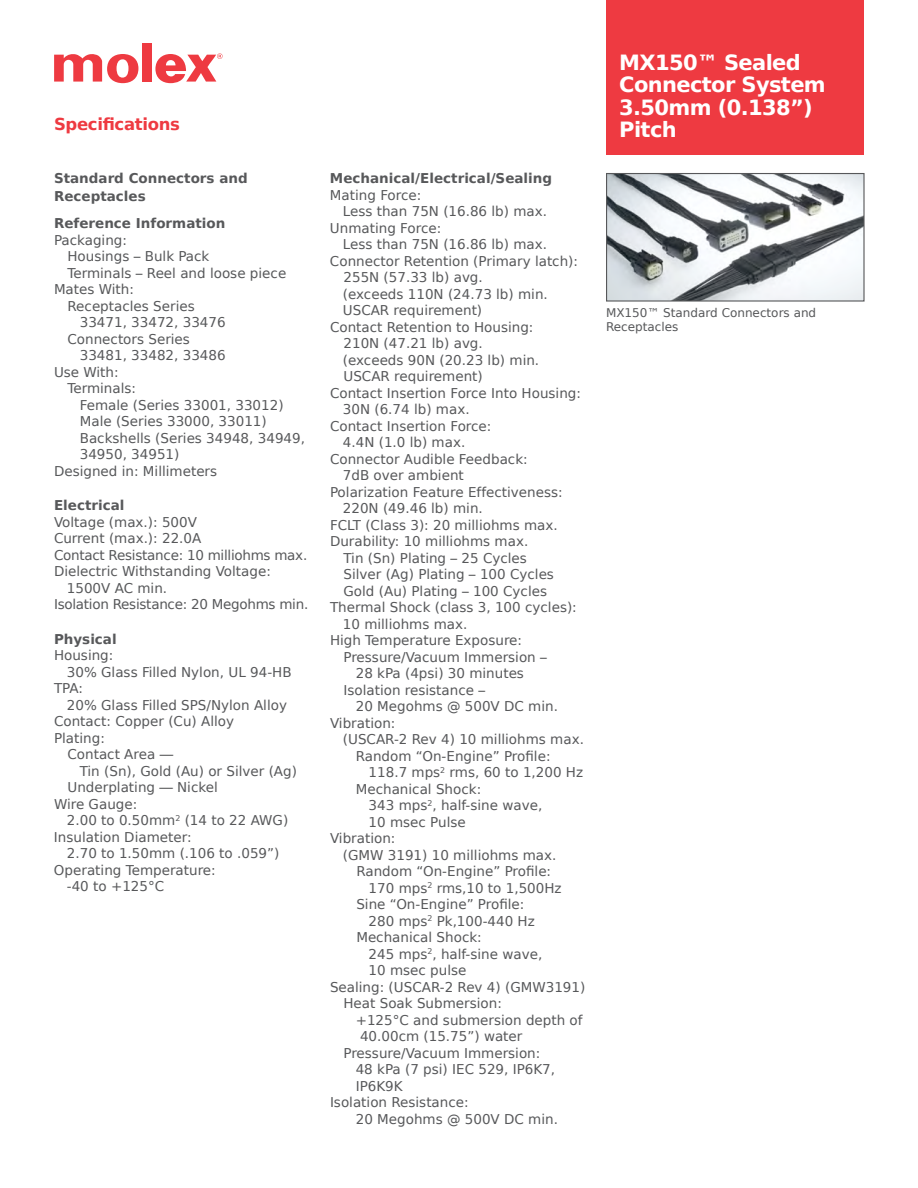
<style>
.page{position:relative;width:918px;height:1188px;background:#fff}
.page>*{position:absolute;margin:0;border:0;box-sizing:border-box;transform-origin:0 0}
.product_name{font:700 21px/22.5px "Bitstream Vera Sans";letter-spacing:-.03em;color:#fff}
.subhead_red{font:700 16.5px "Bitstream Vera Sans";letter-spacing:-.02em;color:#ee3a41}
.text_body{font:13.5px/16.5px "Bitstream Vera Sans";color:#57585a}
.subhead_specificatio{font:700 13.5px/18px "Bitstream Vera Sans";color:#57585a}
.text_body-2{font:13.5px "Bitstream Vera Sans";letter-spacing:-.02em;color:#57585a}
.t1{font:12px/13.5px "Bitstream Vera Sans";color:#57585a}
</style>
<div class="page">
<div style="left:142px;top:43px;width:9px;height:39px;background:#ee3a41"></div>
<svg style="left:54px;top:54px;width:84px;height:29px"></svg>
<svg style="left:155px;top:53px;width:68px;height:30px"></svg>
<div style="left:606px;top:0;width:258px;height:154px;background:#ee3a41"></div>
<img style="left:608px;top:175px;width:255px;height:125px">
<div style="left:606px;top:173px;width:259px;height:129px;border:1px solid #57585a"></div>
<p class="subhead_red" style="left:54px;top:114px;width:127px">Specifications</p>
<p class="subhead_specificatio" style="left:54px;top:170px;width:195px">Standard Connectors and<br>Receptacles</p>
<p class="subhead_specificatio" style="left:54px;top:215px;width:173px">Reference Information</p>
<p class="text_body" style="left:54px;top:232px;width:75px">Packaging:</p>
<p class="text_body" style="left:68px;top:248px;width:143px">Housings – Bulk Pack</p>
<p class="text_body" style="left:68px;top:265px;width:220px">Terminals – Reel and loose piece</p>
<p class="text_body" style="left:54px;top:281px;width:82px">Mates With:</p>
<p class="text_body" style="left:68px;top:298px;width:129px">Receptacles Series</p>
<p class="text_body" style="left:80px;top:314px;width:147px">33471, 33472, 33476</p>
<p class="text_body" style="left:68px;top:331px;width:124px">Connectors Series</p>
<p class="text_body" style="left:80px;top:347px;width:147px">33481, 33482, 33486</p>
<p class="text_body" style="left:54px;top:364px;width:66px">Use With:</p>
<p class="text_body" style="left:68px;top:380px;width:70px">Terminals:</p>
<p class="text_body" style="left:80px;top:397px;width:205px">Female (Series 33001, 33012)</p>
<p class="text_body" style="left:80px;top:413px;width:189px">Male (Series 33000, 33011)</p>
<p class="text_body" style="left:80px;top:430px;width:227px">Backshells (Series 34948, 34949,<br>34950, 34951)</p>
<p class="text_body" style="left:54px;top:463px;width:165px">Designed in: Millimeters</p>
<p class="subhead_specificatio" style="left:54px;top:497px;width:72px">Electrical</p>
<p class="text_body" style="left:54px;top:514px;width:145px">Voltage (max.): 500V</p>
<p class="text_body" style="left:54px;top:530px;width:149px">Current (max.): 22.0A</p>
<p class="text_body-2" style="left:54px;top:547px;width:255px">Contact Resistance: 10 milliohms max.</p>
<p class="text_body" style="left:54px;top:563px;width:218px">Dielectric Withstanding Voltage:</p>
<p class="text_body" style="left:67px;top:580px;width:102px">1500V AC min.</p>
<p class="text_body-2" style="left:54px;top:597px;width:256px">Isolation Resistance: 20 Megohms min.</p>
<p class="subhead_specificatio" style="left:54px;top:630px;width:64px">Physical</p>
<p class="text_body" style="left:54px;top:647px;width:61px">Housing:</p>
<p class="text_body" style="left:67px;top:664px;width:226px">30% Glass Filled Nylon, UL 94-HB</p>
<p class="text_body" style="left:54px;top:680px;width:31px">TPA:</p>
<p class="text_body" style="left:67px;top:697px;width:222px">20% Glass Filled SPS/Nylon Alloy</p>
<p class="text_body" style="left:54px;top:713px;width:182px">Contact: Copper (Cu) Alloy</p>
<p class="text_body" style="left:54px;top:730px;width:52px">Plating:</p>
<p class="text_body" style="left:68px;top:746px;width:107px">Contact Area —</p>
<p class="text_body" style="left:80px;top:763px;width:219px">Tin (Sn), Gold (Au) or Silver (Ag)</p>
<p class="text_body" style="left:68px;top:779px;width:152px">Underplating — Nickel</p>
<p class="text_body" style="left:54px;top:796px;width:85px">Wire Gauge:</p>
<p class="text_body" style="left:67px;top:812px;width:223px">2.00 to 0.50mm<sup>2</sup> (14 to 22 AWG)</p>
<p class="text_body" style="left:54px;top:829px;width:139px">Insulation Diameter:</p>
<p class="text_body" style="left:67px;top:845px;width:214px">2.70 to 1.50mm (.106 to .059”)</p>
<p class="text_body" style="left:54px;top:862px;width:163px">Operating Temperature:</p>
<p class="text_body" style="left:67px;top:878px;width:99px">-40 to +125°C</p>
<p class="subhead_specificatio" style="left:330px;top:170px;width:224px">Mechanical/Electrical/Sealing</p>
<p class="text_body" style="left:330px;top:187px;width:93px">Mating Force:</p>
<p class="text_body" style="left:343px;top:203px;width:206px">Less than 75N (16.86 lb) max.</p>
<p class="text_body" style="left:330px;top:220px;width:113px">Unmating Force:</p>
<p class="text_body" style="left:343px;top:236px;width:206px">Less than 75N (16.86 lb) max.</p>
<p class="text_body" style="left:344px;top:253px;width:236px;text-indent:-14px">Connector Retention (Primary latch):<br>255N (57.33 lb) avg.</p>
<p class="text_body" style="left:343px;top:286px;width:206px">(exceeds 110N (24.73 lb) min.<br>USCAR requirement)</p>
<p class="text_body" style="left:344px;top:319px;width:191px;text-indent:-13px">Contact Retention to Housing:<br>210N (47.21 lb) avg.</p>
<p class="text_body" style="left:343px;top:352px;width:198px">(exceeds 90N (20.23 lb) min.<br>USCAR requirement)</p>
<p class="text_body" style="left:330px;top:385px;width:253px">Contact Insertion Force Into Housing:</p>
<p class="text_body" style="left:343px;top:401px;width:128px">30N (6.74 lb) max.</p>
<p class="text_body" style="left:330px;top:418px;width:163px">Contact Insertion Force:</p>
<p class="text_body" style="left:343px;top:434px;width:124px">4.4N (1.0 lb) max.</p>
<p class="text_body" style="left:330px;top:451px;width:199px">Connector Audible Feedback:</p>
<p class="text_body" style="left:343px;top:467px;width:123px">7dB over ambient</p>
<p class="text_body" style="left:330px;top:484px;width:234px">Polarization Feature Effectiveness:</p>
<p class="text_body" style="left:343px;top:500px;width:141px">220N (49.46 lb) min.</p>
<p class="text_body" style="left:330px;top:517px;width:229px">FCLT (Class 3): 20 milliohms max.</p>
<p class="text_body" style="left:344px;top:533px;width:212px;text-indent:-14px">Durability: 10 milliohms max.<br>Tin (Sn) Plating – 25 Cycles<br>Silver (Ag) Plating – 100 Cycles<br>Gold (Au) Plating – 100 Cycles</p>
<p class="text_body" style="left:330px;top:599px;width:248px">Thermal Shock (class 3, 100 cycles):</p>
<p class="text_body" style="left:343px;top:616px;width:126px">10 milliohms max.</p>
<p class="text_body" style="left:344px;top:632px;width:205px;text-indent:-14px">High Temperature Exposure:<br>Pressure/Vacuum Immersion –</p>
<p class="text_body" style="left:344px;top:665px;width:182px;text-indent:12px">28 kPa (4psi) 30 minutes<br>Isolation resistance –</p>
<p class="text_body" style="left:356px;top:698px;width:204px">20 Megohms @ 500V DC min.</p>
<p class="text_body" style="left:330px;top:715px;width:67px">Vibration:</p>
<p class="text_body" style="left:356px;top:731px;width:230px;text-indent:-13px">(USCAR-2 Rev 4) 10 milliohms max.<br>Random “On-Engine” Profile:</p>
<p class="text_body" style="left:369px;top:764px;width:216px">118.7 mps<sup>2</sup> rms, 60 to 1,200 Hz</p>
<p class="text_body" style="left:356px;top:781px;width:127px">Mechanical Shock:</p>
<p class="text_body" style="left:369px;top:797px;width:175px">343 mps<sup>2</sup>, half-sine wave,</p>
<p class="text_body" style="left:369px;top:814px;width:99px">10 msec Pulse</p>
<p class="text_body" style="left:330px;top:830px;width:67px">Vibration:</p>
<p class="text_body" style="left:356px;top:847px;width:202px;text-indent:-13px">(GMW 3191) 10 milliohms max.<br>Random “On-Engine” Profile:</p>
<p class="text_body" style="left:356px;top:880px;width:207px;text-indent:12px">170 mps<sup>2</sup> rms,10 to 1,500Hz<br>Sine “On-Engine” Profile:</p>
<p class="text_body" style="left:356px;top:913px;width:180px;text-indent:12px">280 mps<sup>2</sup> Pk,100-440 Hz<br>Mechanical Shock:</p>
<p class="text_body" style="left:369px;top:946px;width:175px">245 mps<sup>2</sup>, half-sine wave,</p>
<p class="text_body" style="left:369px;top:962px;width:99px">10 msec pulse</p>
<p class="text_body" style="left:344px;top:979px;width:243px;text-indent:-13px">Sealing: (USCAR-2 Rev 4) (GMW3191)<br>Heat Soak Submersion:</p>
<p class="text_body" style="left:356px;top:1012px;width:228px">+125°C and submersion depth of</p>
<p class="text_body" style="left:344px;top:1028px;width:198px;text-align:center">40.00cm (15.75”) water<br>Pressure/Vacuum Immersion:</p>
<p class="text_body" style="left:356px;top:1061px;width:201px">48 kPa (7 psi) IEC 529, IP6K7,<br>IP6K9K</p>
<p class="text_body" style="left:330px;top:1094px;width:140px">Isolation Resistance:</p>
<p class="text_body" style="left:356px;top:1111px;width:204px">20 Megohms @ 500V DC min.</p>
<p class="product_name" style="left:619px;top:51px;width:208px">MX150™ Sealed<br>Connector System<br>3.50mm (0.138”)<br>Pitch</p>
<p class="t1" style="left:606px;top:307px;width:212px">MX150™ Standard Connectors and<br>Receptacles</p>
</div>
